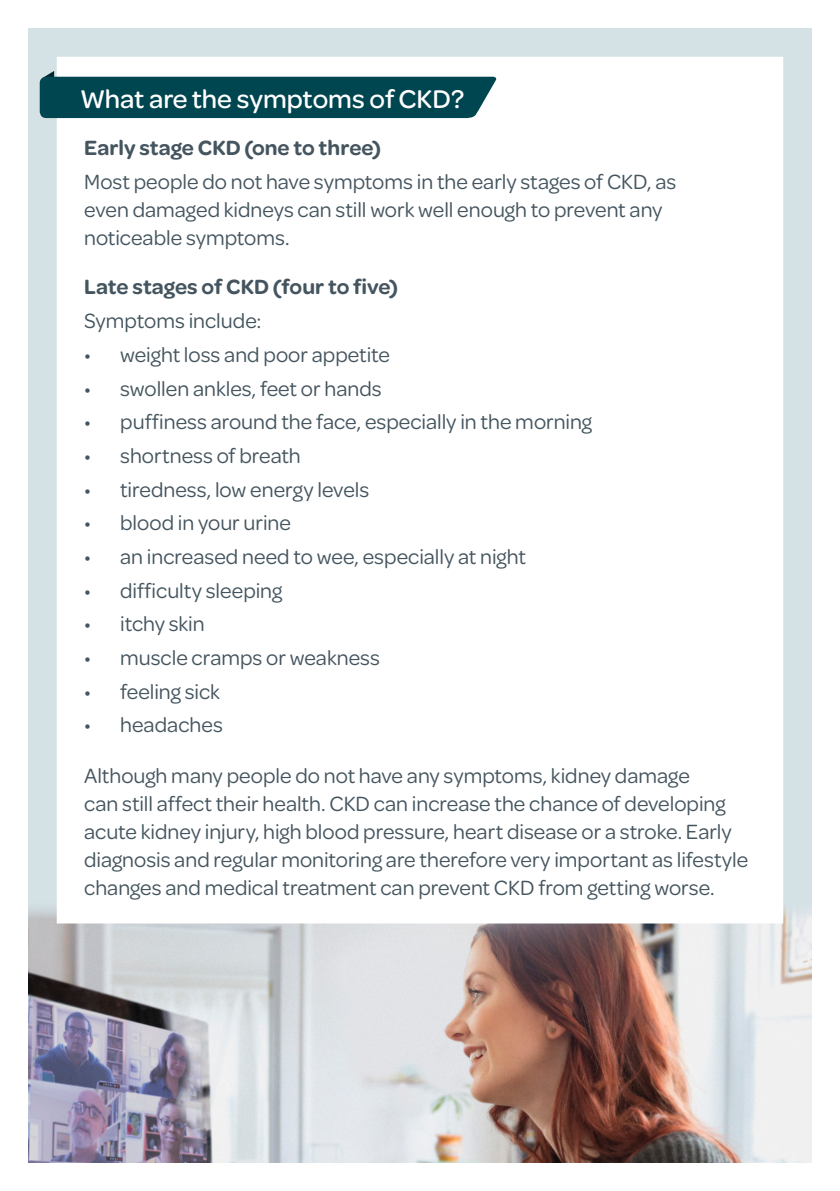
<style>
.page{position:relative;width:840px;height:1191px;background:#fff}
.page>*{position:absolute;margin:0;border:0;box-sizing:border-box;transform-origin:0 0}
.t1{font:500 27.4px "Omnes";color:#fff}
.t2{font:22px/28px "Omnes";color:#45555f}
.t3{font:600 22px "Omnes";letter-spacing:.005em;color:#45555f}
</style>
<div class="page">
<div style="left:28px;top:28px;width:783px;height:1134px;background:#d4e2e6"></div>
<img style="left:28px;top:898px;width:783px;height:264px">
<div style="left:57px;top:57px;width:725px;height:866px;background:#fff"></div>
<svg style="left:40px;top:71px;width:457px;height:47px;background:#246068"></svg>
<p class="t1" style="left:80px;top:81px;width:385px">What are the symptoms of CKD?</p>
<p class="t3" style="left:84px;top:132px;width:298px">Early stage CKD (one to three)</p>
<p class="t2" style="left:84px;top:166px;width:593px">Most people do not have symptoms in the early stages of CKD, as even damaged kidneys can still work well enough to prevent any noticeable symptoms.</p>
<p class="t3" style="left:84px;top:272px;width:315px">Late stages of CKD (four to five)</p>
<p class="t2" style="left:84px;top:305px;width:179px">Symptoms include:</p>
<p class="t2" style="left:84px;top:339px;width:307px">• weight loss and poor appetite</p>
<p class="t2" style="left:84px;top:373px;width:299px">• swollen ankles, feet or hands</p>
<p class="t2" style="left:84px;top:407px;width:509px">• puffiness around the face, especially in the morning</p>
<p class="t2" style="left:84px;top:440px;width:218px">• shortness of breath</p>
<p class="t2" style="left:84px;top:474px;width:286px">• tiredness, low energy levels</p>
<p class="t2" style="left:84px;top:508px;width:208px">• blood in your urine</p>
<p class="t2" style="left:84px;top:541px;width:443px">• an increased need to wee, especially at night</p>
<p class="t2" style="left:84px;top:575px;width:199px">• difficulty sleeping</p>
<p class="t2" style="left:84px;top:609px;width:122px">• itchy skin</p>
<p class="t2" style="left:84px;top:642px;width:297px">• muscle cramps or weakness</p>
<p class="t2" style="left:84px;top:676px;width:137px">• feeling sick</p>
<p class="t2" style="left:84px;top:710px;width:140px">• headaches</p>
<p class="t2" style="left:84px;top:760px;width:665px">Although many people do not have any symptoms, kidney damage<br>can still affect their health. CKD can increase the chance of developing acute kidney injury, high blood pressure, heart disease or a stroke. Early diagnosis and regular monitoring are therefore very important as lifestyle changes and medical treatment can prevent CKD from getting worse.</p>
</div>
